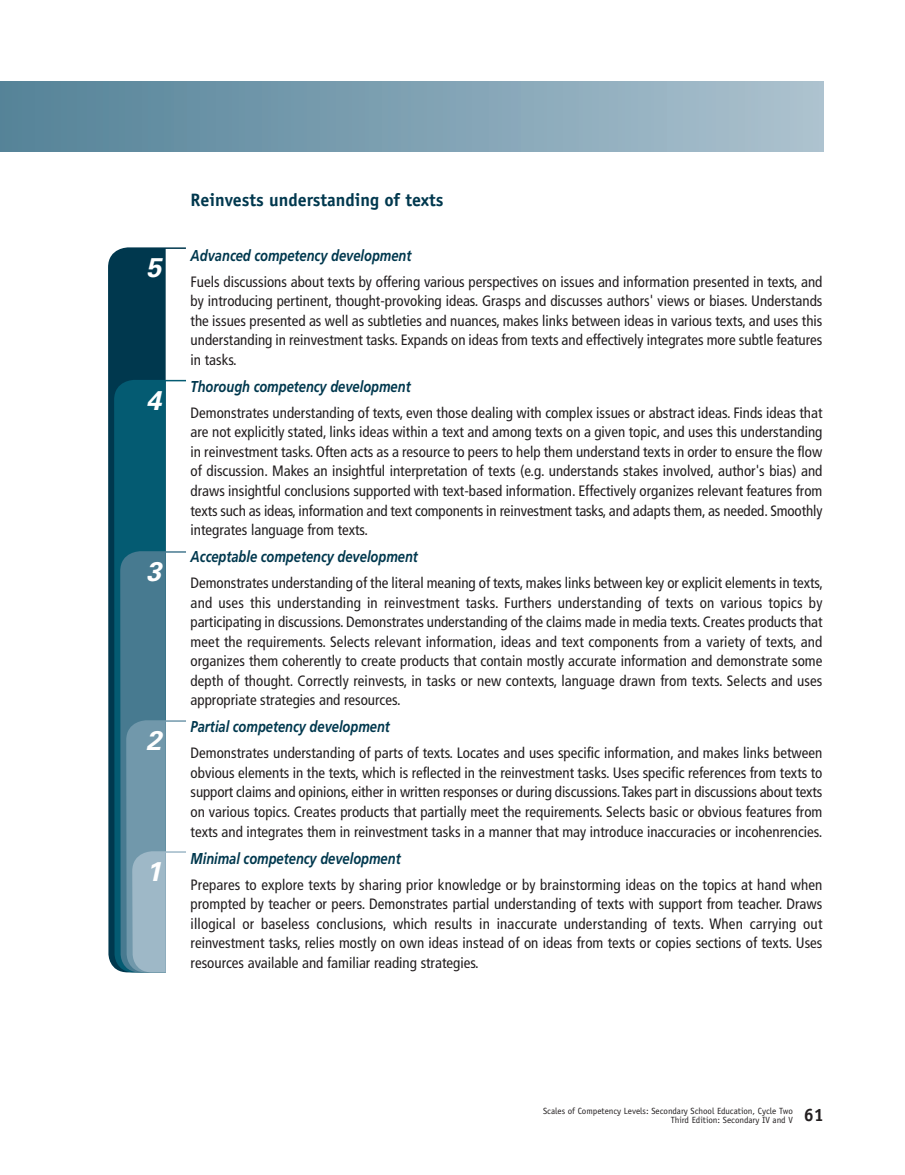
<style>
.page{position:relative;width:905px;height:1175px;background:#fff}
.page>*{position:absolute;margin:0;border:0;box-sizing:border-box;transform-origin:0 0}
.t1{font:italic 700 27px "Univers";color:#fff}
.t2{font:700 18px "Officina Sans";color:#00384e}
.t3{font:700 18px "Officina Sans";color:#231f20}
.t4{font:italic 700 15.75px "Frutiger";color:#00384e;scale:.82 1}
.t5{font:condensed 15px/19.5px "Frutiger";color:#231f20;text-align:justify}
.t6{font:9px/9px "Officina Sans";color:#231f20;text-align:right}
</style>
<div class="page">
<svg style="left:108px;top:247px;width:78px;height:721px;fill:#00384e"></svg>
<svg style="left:114px;top:380px;width:72px;height:591px;fill:#045b72"></svg>
<svg style="left:120px;top:551px;width:66px;height:421px"></svg>
<div style="left:0;top:81px;width:824px;height:70px;background:linear-gradient(to right,#538298,#acc2cf)"></div>
<h1 class="t1" style="left:146px;top:258px;width:17px">5</h1>
<h1 class="t1" style="left:146px;top:390px;width:17px">4</h1>
<h1 class="t1" style="left:146px;top:561px;width:17px">3</h1>
<h1 class="t1" style="left:146px;top:730px;width:17px">2</h1>
<h1 class="t1" style="left:146px;top:861px;width:17px">1</h1>
<p class="t2" style="left:190px;top:193px;width:254px">Reinvests understanding of texts</p>
<p class="t4" style="left:190px;top:249px;width:271px">Advanced competency development</p>
<p class="t5" style="left:190px;top:273px;width:633px">Fuels discussions about texts by offering various perspectives on issues and information presented in texts, and by introducing pertinent, thought-provoking ideas. Grasps and discusses authors' views or biases. Understands the issues presented as well as subtleties and nuances, makes links between ideas in various texts, and uses this understanding in reinvestment tasks. Expands on ideas from texts and effectively integrates more subtle features in tasks.</p>
<p class="t4" style="left:190px;top:380px;width:270px">Thorough competency development</p>
<p class="t5" style="left:190px;top:404px;width:633px">Demonstrates understanding of texts, even those dealing with complex issues or abstract ideas. Finds ideas that are not explicitly stated, links ideas within a text and among texts on a given topic, and uses this understanding in reinvestment tasks. Often acts as a resource to peers to help them understand texts in order to ensure the flow of discussion. Makes an insightful interpretation of texts (e.g. understands stakes involved, author's bias) and draws insightful conclusions supported with text-based information. Effectively organizes relevant features from texts such as ideas, information and text components in reinvestment tasks, and adapts them, as needed. Smoothly integrates language from texts.</p>
<p class="t4" style="left:190px;top:550px;width:279px">Acceptable competency development</p>
<p class="t5" style="left:190px;top:574px;width:634px">Demonstrates understanding of the literal meaning of texts, makes links between key or explicit elements in texts, and uses this understanding in reinvestment tasks. Furthers understanding of texts on various topics by participating in discussions. Demonstrates understanding of the claims made in media texts. Creates products that meet the requirements. Selects relevant information, ideas and text components from a variety of texts, and organizes them coherently to create products that contain mostly accurate information and demonstrate some depth of thought. Correctly reinvests, in tasks or new contexts, language drawn from texts. Selects and uses appropriate strategies and resources.</p>
<p class="t4" style="left:190px;top:720px;width:244px">Partial competency development</p>
<p class="t5" style="left:190px;top:744px;width:633px">Demonstrates understanding of parts of texts. Locates and uses specific information, and makes links between obvious elements in the texts, which is reflected in the reinvestment tasks. Uses specific references from texts to support claims and opinions, either in written responses or during discussions.Takes part in discussions about texts on various topics. Creates products that partially meet the requirements. Selects basic or obvious features from texts and integrates them in reinvestment tasks in a manner that may introduce inaccuracies or incohenrencies.</p>
<p class="t4" style="left:190px;top:852px;width:258px">Minimal competency development</p>
<p class="t5" style="left:190px;top:876px;width:633px">Prepares to explore texts by sharing prior knowledge or by brainstorming ideas on the topics at hand when prompted by teacher or peers. Demonstrates partial understanding of texts with support from teacher. Draws illogical or baseless conclusions, which results in inaccurate understanding of texts. When carrying out reinvestment tasks, relies mostly on own ideas instead of on ideas from texts or copies sections of texts. Uses resources available and familiar reading strategies.</p>
<p class="t6" style="left:543px;top:1107px;width:251px">Scales of Competency Levels: Secondary School Education, Cycle Two<br>Third Edition: Secondary IV and V</p>
<p class="t3" style="left:804px;top:1107px;width:21px">61</p>
</div>
